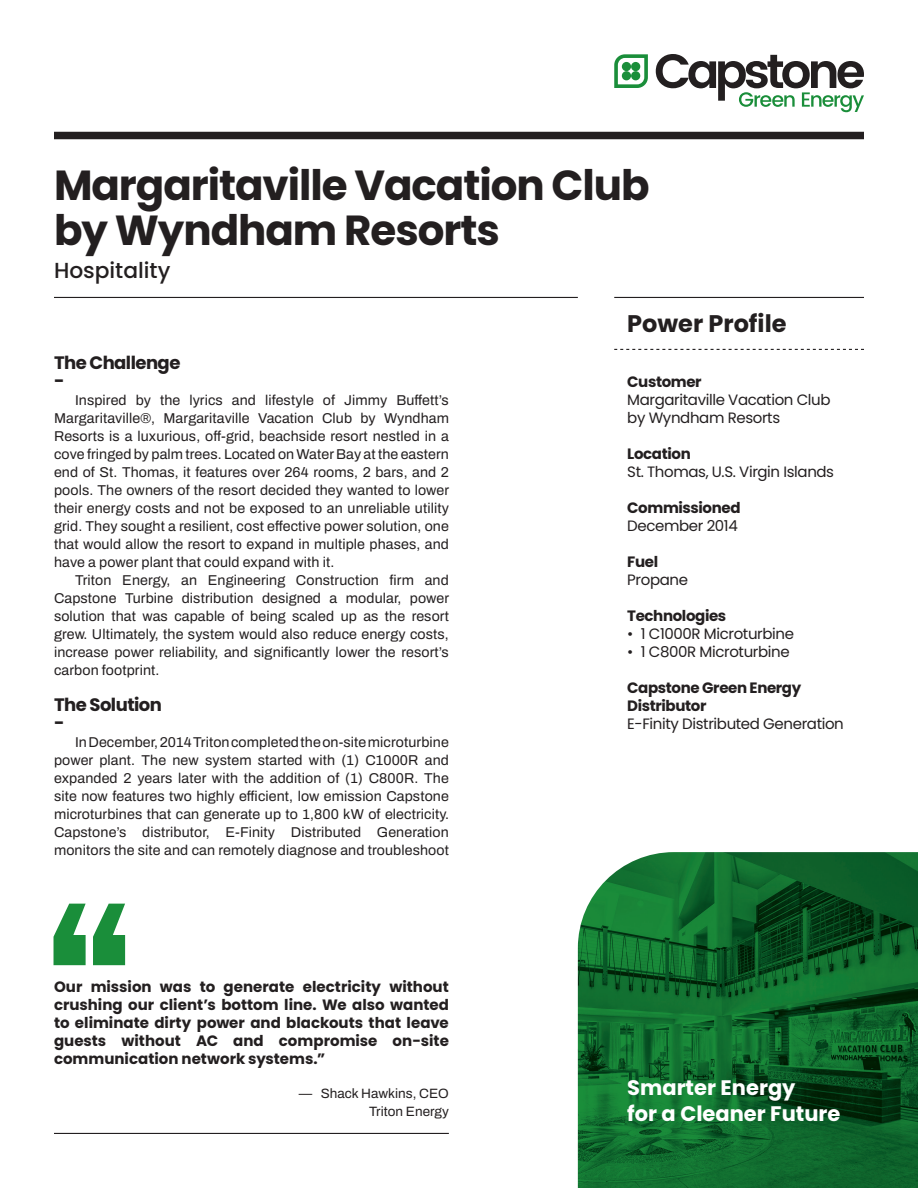
<style>
.page{position:relative;width:918px;height:1188px;background:#fff}
.page>*{position:absolute;margin:0;border:0;box-sizing:border-box;transform-origin:0 0}
.t1{font:900 172.5px "Archivo";color:#1a8e3a}
.t2{font:700 42px/45px "Poppins";letter-spacing:-.025em;color:#231f20}
.t3{font:700 24px "Poppins";color:#231f20}
.t4{font:500 21.75px "Poppins";color:#231f20}
.t5{font:700 21px "Poppins";color:#fff}
.t6{font:700 18px "Poppins";letter-spacing:-.03em;color:#231f20}
.t7{font:700 15px/18px "Poppins";letter-spacing:-.025em;color:#231f20}
.t8{font:15px/18px "Poppins";letter-spacing:-.025em;color:#231f20}
.t9{font:600 14.25px/18px "Archivo";letter-spacing:.01em;color:#231f20;text-align:justify}
.t10{font:600 13.5px "Archivo";color:#231f20}
</style>
<div class="page">
<div style="left:54px;top:132px;width:810px;height:7px;background:#231f20"></div>
<hr style="left:54px;top:297px;width:524px;height:1px;background:#231f20">
<hr style="left:54px;top:1133px;width:395px;height:1px;background:#231f20">
<hr style="left:614px;top:297px;width:250px;height:1px;background:#231f20">
<svg style="left:614px;top:349px;width:250px;height:1px"></svg>
<img style="left:578px;top:852px;width:340px;height:336px">
<svg style="left:656px;top:54px;width:208px;height:58px"></svg>
<svg style="left:614px;top:54px;width:34px;height:34px"></svg>
<div style="left:622px;top:62px;width:9px;height:9px;background:#1a8e3a;border-radius:50%"></div>
<div style="left:631px;top:71px;width:9px;height:9px;background:#1a8e3a;border-radius:50%"></div>
<div style="left:631px;top:62px;width:9px;height:9px;background:#1a8e3a;border-radius:50%"></div>
<div style="left:622px;top:71px;width:9px;height:9px;background:#1a8e3a;border-radius:50%"></div>
<p class="t2" style="left:54px;top:163px;width:597px">Margaritaville Vacation Club by Wyndham Resorts</p>
<p class="t4" style="left:54px;top:258px;width:118px">Hospitality</p>
<p class="t6" style="left:54px;top:352px;width:128px">The Challenge</p>
<p class="t6" style="left:54px;top:370px;width:12px">-</p>
<p class="t9" style="left:54px;top:391px;width:397px;text-indent:21px">Inspired by the lyrics and lifestyle of Jimmy Buffett’s Margaritaville®, Margaritaville Vacation Club by Wyndham Resorts is a luxurious, off-grid, beachside resort nestled in a cove fringed by palm trees. Located on Water Bay at the eastern end of St. Thomas, it features over 264 rooms, 2 bars, and 2 pools. The owners of the resort decided they wanted to lower their energy costs and not be exposed to an unreliable utility grid. They sought a resilient, cost effective power solution, one that would allow the resort to expand in multiple phases, and have a power plant that could expand with it.</p>
<p class="t9" style="left:54px;top:571px;width:397px;text-indent:21px">Triton Energy, an Engineering Construction firm and Capstone Turbine distribution designed a modular, power solution that was capable of being scaled up as the resort grew. Ultimately, the system would also reduce energy costs, increase power reliability, and significantly lower the resort’s carbon footprint.</p>
<p class="t6" style="left:54px;top:694px;width:109px">The Solution</p>
<p class="t6" style="left:54px;top:712px;width:12px">-</p>
<p class="t9" style="left:54px;top:733px;width:396px;text-indent:21px">InDecember,2014Tritoncompletedtheon-sitemicroturbine power plant. The new system started with (1) C1000R and expanded 2 years later with the addition of (1) C800R. The site now features two highly efficient, low emission Capstone microturbines that can generate up to 1,800 kW of electricity.<br>Capstone’s distributor, E-Finity Distributed Generation monitors the site and can remotely diagnose and troubleshoot</p>
<p class="t1" style="left:46px;top:857px;width:88px">“</p>
<p class="t7" style="left:54px;top:978px;width:396px;text-align:justify">Our mission was to generate electricity without crushing our client’s bottom line. We also wanted to eliminate dirty power and blackouts that leave guests without AC and compromise on-site communication network systems.”</p>
<p class="t10" style="left:299px;top:1083px;width:151px">— Shack Hawkins, CEO</p>
<p class="t10" style="left:369px;top:1101px;width:81px">Triton Energy</p>
<p class="t3" style="left:627px;top:309px;width:161px">Power Profile</p>
<p class="t7" style="left:627px;top:373px;width:76px">Customer</p>
<p class="t8" style="left:627px;top:391px;width:205px">Margaritaville Vacation Club by Wyndham Resorts</p>
<p class="t7" style="left:627px;top:445px;width:65px">Location</p>
<p class="t8" style="left:627px;top:463px;width:208px">St. Thomas, U.S. Virgin Islands</p>
<p class="t7" style="left:627px;top:499px;width:115px">Commissioned</p>
<p class="t8" style="left:627px;top:517px;width:112px">December 2014</p>
<p class="t7" style="left:627px;top:553px;width:32px">Fuel</p>
<p class="t8" style="left:627px;top:571px;width:62px">Propane</p>
<p class="t7" style="left:627px;top:607px;width:101px">Technologies</p>
<p class="t8" style="left:627px;top:625px;width:168px">• 1 C1000R Microturbine</p>
<p class="t8" style="left:627px;top:643px;width:164px">• 1 C800R Microturbine</p>
<p class="t7" style="left:627px;top:679px;width:176px">Capstone Green Energy<br>Distributor</p>
<p class="t8" style="left:627px;top:715px;width:218px">E-Finity Distributed Generation</p>
<p class="t5" style="left:627px;top:1076px;width:170px">Smarter Energy</p>
<p class="t5" style="left:627px;top:1101px;width:215px">for a Cleaner Future</p>
</div>
